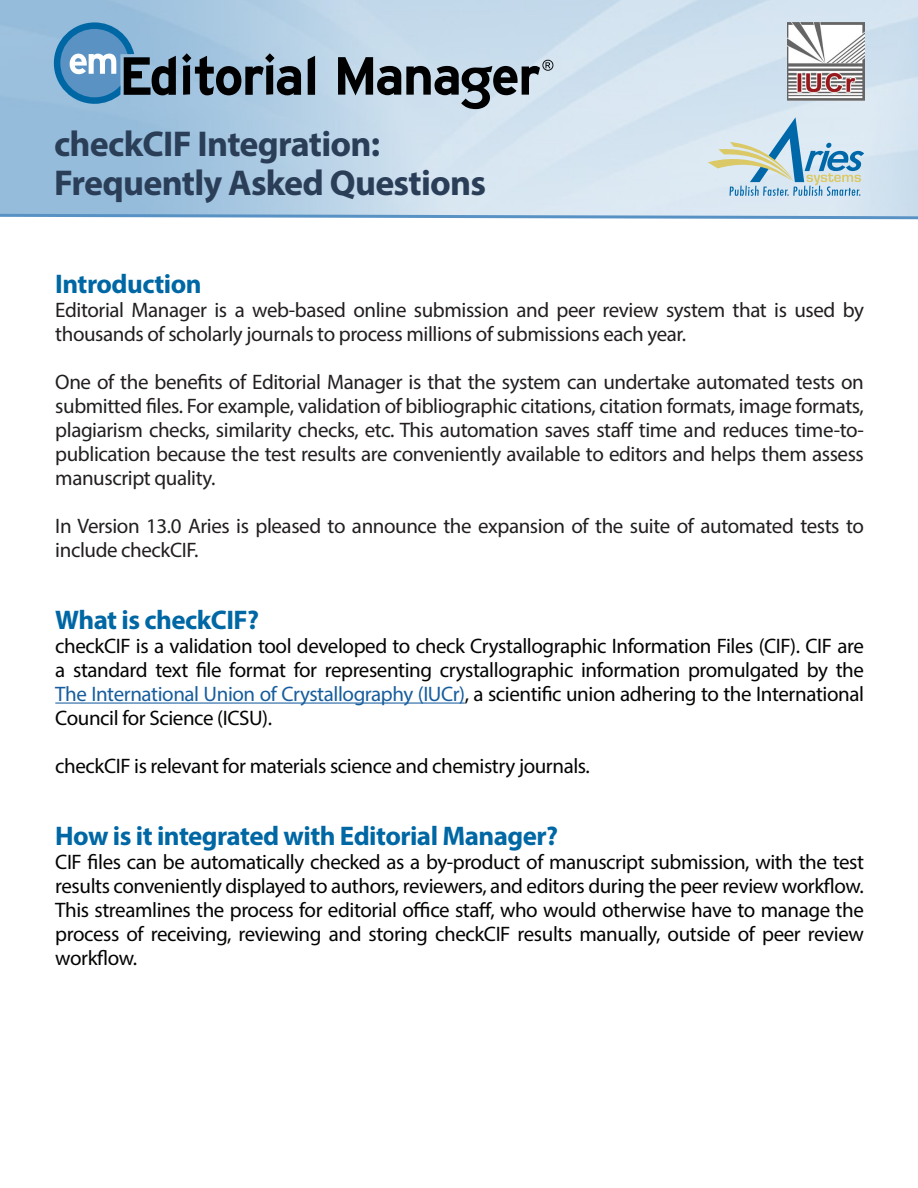
<style>
.page{position:relative;width:918px;height:1188px;background:#fff}
.page>*{position:absolute;margin:0;border:0;box-sizing:border-box;transform-origin:0 0}
.t1{font:700 36px "Myriad Pro";letter-spacing:-.02em;color:#2b3e58}
.t2{font:700 27px "Myriad Pro";letter-spacing:-.02em;color:#0067a5}
.t3{font:21px/24px "Myriad Pro";letter-spacing:-.02em;color:#040503;text-align:justify}
.t4{font:21px/24px "Myriad Pro";letter-spacing:-.02em;color:#231f20}
.s1{color:#175d9e}
</style>
<div class="page">
<hr style="left:55px;top:703px;width:410px;height:1px;background:#175d9e">
<img style="left:0;top:0;width:918px;height:212px">
<svg style="left:0;top:212px;width:918px;height:8px"></svg>
<svg style="left:708px;top:117px;width:156px;height:79px;background:#b8d1db"></svg>
<svg style="left:54px;top:22px;width:122px;height:82px;background:#6693b5"></svg>
<svg style="left:308px;top:56px;width:7px;height:39px"></svg>
<svg style="left:182px;top:53px;width:119px;height:42px;background:#607281"></svg>
<svg style="left:338px;top:57px;width:215px;height:52px;background:#86929c"></svg>
<img style="left:787px;top:22px;width:77px;height:78px">
<p class="t1" style="left:54px;top:121px;width:328px">checkCIF Integration:</p>
<p class="t1" style="left:54px;top:160px;width:434px">Frequently Asked Questions</p>
<p class="t2" style="left:55px;top:266px;width:148px">Introduction</p>
<p class="t4" style="left:55px;top:298px;width:810px">Editorial Manager is a web-based online submission and peer review system that is used by thousands of scholarly journals to process millions of submissions each year.</p>
<p class="t4" style="left:55px;top:370px;width:810px;text-align:justify">One of the benefits of Editorial Manager is that the system can undertake automated tests on submitted files. For example, validation of bibliographic citations, citation formats, image formats, plagiarism checks, similarity checks, etc. This automation saves staff time and reduces time-to&shy;publication because the test results are conveniently available to editors and helps them assess manuscript quality.</p>
<p class="t4" style="left:55px;top:514px;width:810px">In Version 13.0 Aries is pleased to announce the expansion of the suite of automated tests to include checkCIF.</p>
<p class="t2" style="left:55px;top:602px;width:205px">What is checkCIF?</p>
<p class="t3" style="left:55px;top:634px;width:810px">checkCIF is a validation tool developed to check Crystallographic Information Files (CIF). CIF are a standard text file format for representing crystallographic information promulgated by the <span class="s1">The International Union of Crystallography (IUCr)</span>, a scientific union adhering to the International Council for Science (ICSU).</p>
<p class="t3" style="left:55px;top:754px;width:536px">checkCIF is relevant for materials science and chemistry journals.</p>
<p class="t2" style="left:55px;top:818px;width:504px">How is it integrated with Editorial Manager?</p>
<p class="t3" style="left:55px;top:850px;width:810px">CIF files can be automatically checked as a by-product of manuscript submission, with the test results conveniently displayed to authors, reviewers, and editors during the peer review workflow.<br>This streamlines the process for editorial office staff, who would otherwise have to manage the process of receiving, reviewing and storing checkCIF results manually, outside of peer review workflow.</p>
</div>
